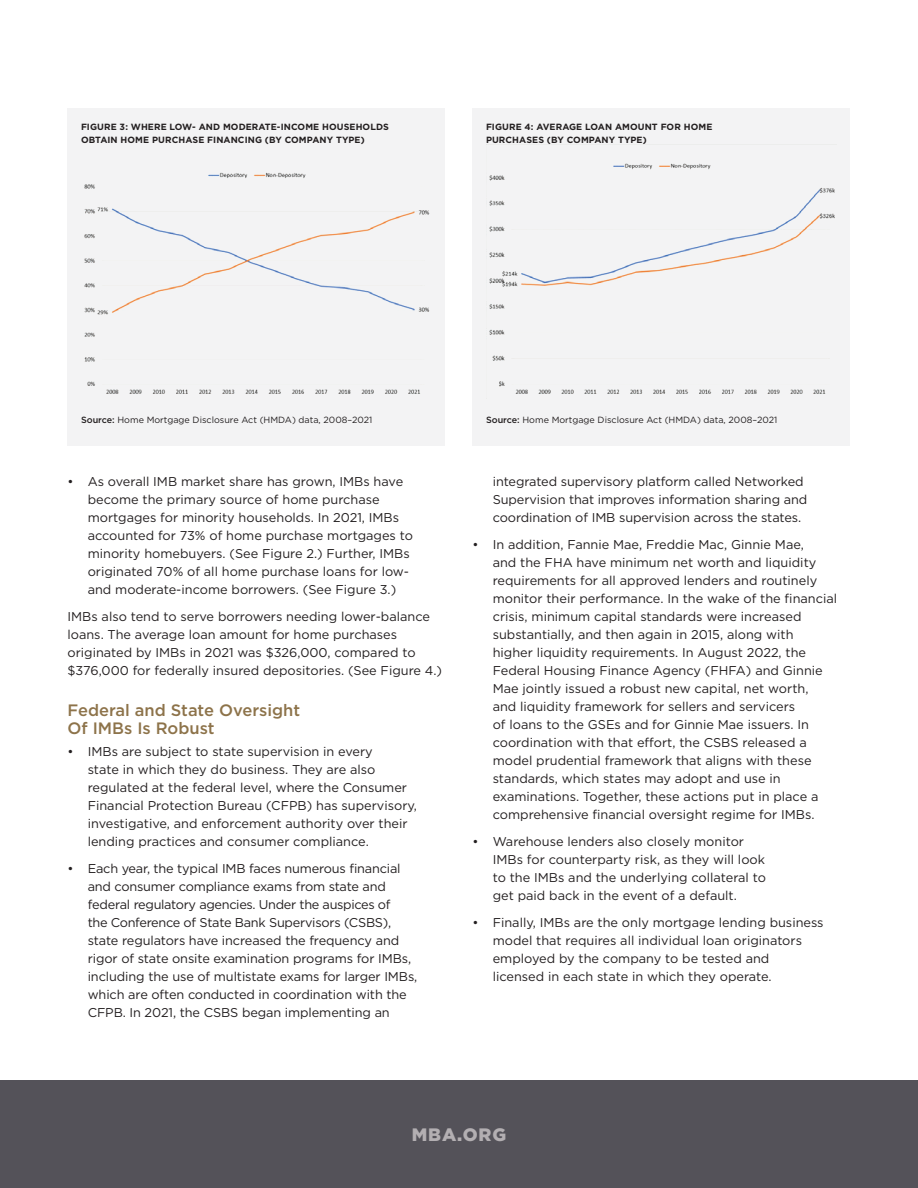
<style>
.page{position:relative;width:918px;height:1188px;background:#fff}
.page>*{position:absolute;margin:0;border:0;box-sizing:border-box;transform-origin:0 0}
.t1{font:900 18px "Gotham";letter-spacing:.05em;color:#b3afb2}
.t2{font:500 16.5px/18px "Gotham";color:#8d734a}
.t3{font:12.75px/18px "Gotham";color:#231f20}
.t4{font:700 9px/13.5px "Gotham";letter-spacing:.01em;color:#231f20}
.t5{font:9px "Gotham";color:#231f20}
.s1{font-weight:500}
</style>
<div class="page">
<div style="left:0;top:1080px;width:918px;height:108px;background:#545259"></div>
<hr style="left:917px;top:0;width:1px;height:54px;background:#000">
<div style="left:472px;top:108px;width:378px;height:338px;background:#f3f3f4"></div>
<img style="left:486px;top:144px;width:349px;height:250px">
<div style="left:68px;top:108px;width:378px;height:338px;background:#f3f3f4"></div>
<img style="left:84px;top:172px;width:346px;height:222px">
<p class="t4" style="left:81px;top:120px;width:309px">FIGURE 3: WHERE LOW- AND MODERATE-INCOME HOUSEHOLDS<br>OBTAIN HOME PURCHASE FINANCING (BY COMPANY TYPE)</p>
<p class="t4" style="left:486px;top:120px;width:228px">FIGURE 4: AVERAGE LOAN AMOUNT FOR HOME<br>PURCHASES (BY COMPANY TYPE)</p>
<p class="t5" style="left:81px;top:414px;width:293px"><span class="s1">Source:</span> Home Mortgage Disclosure Act (HMDA) data, 2008–2021</p>
<p class="t3" style="left:88px;top:472px;width:327px;text-indent:-20px">• As overall IMB market share has grown, IMBs have become the primary source of home purchase mortgages for minority households. In 2021, IMBs accounted for 73% of home purchase mortgages to minority homebuyers. (See Figure 2.) Further, IMBs originated 70% of all home purchase loans for low&shy;and moderate-income borrowers. (See Figure 3.)</p>
<p class="t3" style="left:68px;top:607px;width:376px">IMBs also tend to serve borrowers needing lower-balance loans. The average loan amount for home purchases originated by IMBs in 2021 was $326,000, compared to $376,000 for federally insured depositories. (See Figure 4.)</p>
<p class="t2" style="left:68px;top:700px;width:234px">Federal and State Oversight<br>Of IMBs Is Robust</p>
<p class="t3" style="left:88px;top:742px;width:331px;text-indent:-20px">• IMBs are subject to state supervision in every<br>state in which they do business. They are also regulated at the federal level, where the Consumer Financial Protection Bureau (CFPB) has supervisory, investigative, and enforcement authority over their lending practices and consumer compliance.</p>
<p class="t3" style="left:88px;top:859px;width:331px;text-indent:-20px">• Each year, the typical IMB faces numerous financial and consumer compliance exams from state and federal regulatory agencies. Under the auspices of<br>the Conference of State Bank Supervisors (CSBS), state regulators have increased the frequency and rigor of state onsite examination programs for IMBs, including the use of multistate exams for larger IMBs, which are often conducted in coordination with the CFPB. In 2021, the CSBS began implementing an</p>
<p class="t5" style="left:486px;top:414px;width:293px"><span class="s1">Source:</span> Home Mortgage Disclosure Act (HMDA) data, 2008–2021</p>
<p class="t3" style="left:493px;top:472px;width:316px">integrated supervisory platform called Networked<br>Supervision that improves information sharing and coordination of IMB supervision across the states.</p>
<p class="t3" style="left:493px;top:535px;width:346px;text-indent:-20px">• In addition, Fannie Mae, Freddie Mac, Ginnie Mae,<br>and the FHA have minimum net worth and liquidity requirements for all approved lenders and routinely monitor their performance. In the wake of the financial crisis, minimum capital standards were increased substantially, and then again in 2015, along with<br>higher liquidity requirements. In August 2022, the Federal Housing Finance Agency (FHFA) and Ginnie Mae jointly issued a robust new capital, net worth,<br>and liquidity framework for sellers and servicers<br>of loans to the GSEs and for Ginnie Mae issuers. In coordination with that effort, the CSBS released a model prudential framework that aligns with these standards, which states may adopt and use in examinations. Together, these actions put in place a comprehensive financial oversight regime for IMBs.</p>
<p class="t3" style="left:493px;top:832px;width:275px;text-indent:-20px">• Warehouse lenders also closely monitor IMBs for counterparty risk, as they will look to the IMBs and the underlying collateral to get paid back in the event of a default.</p>
<p class="t3" style="left:493px;top:913px;width:332px;text-indent:-20px">• Finally, IMBs are the only mortgage lending business model that requires all individual loan originators employed by the company to be tested and licensed in each state in which they operate.</p>
<h1 class="t1" style="left:412px;top:1122px;width:96px">MBA.ORG</h1>
</div>
